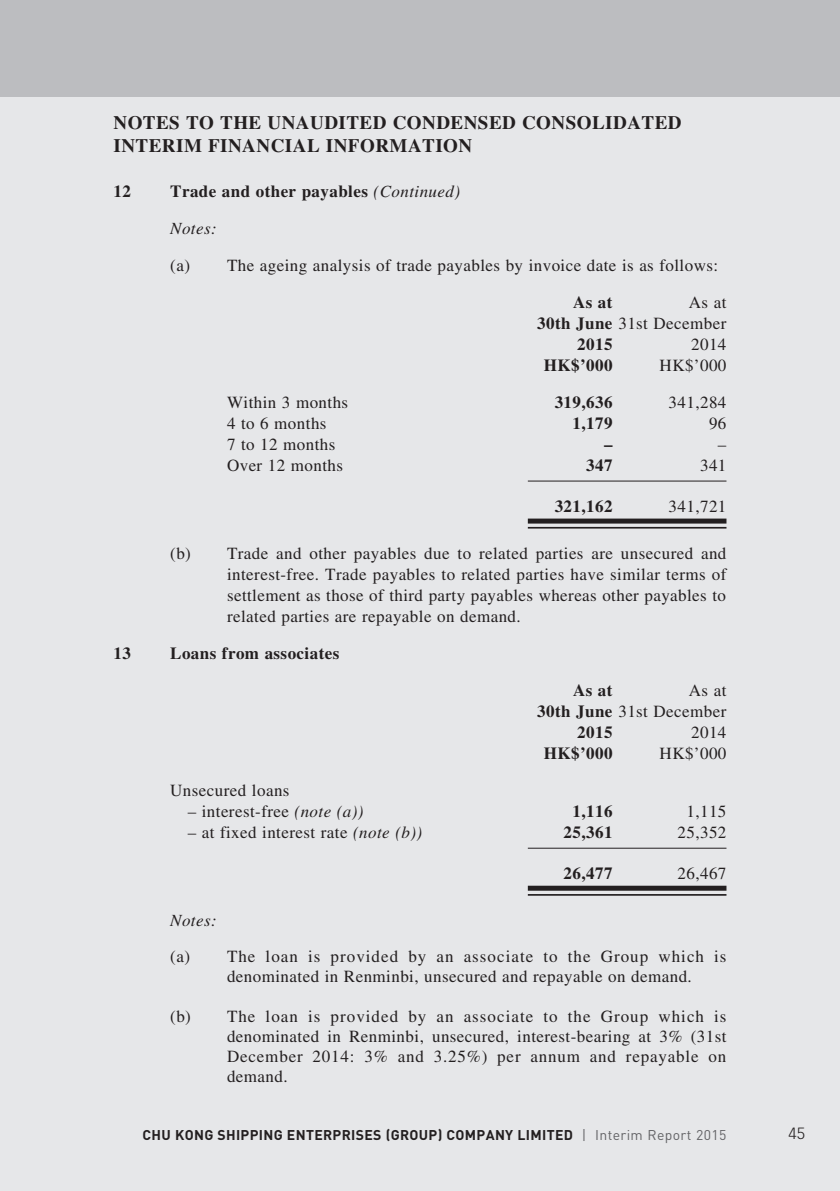
<style>
.page{position:relative;width:840px;height:1191px;background:#fff}
.page>*{position:absolute;margin:0;border:0;box-sizing:border-box;transform-origin:0 0}
.t1{font:700 19px/23px "Times LT Std";letter-spacing:.025em;color:#231f20}
.t2{font:17px/20px "Times LT Std";letter-spacing:.025em;color:#231f20;text-align:justify}
.t3{font:700 17px/37px "Times LT Std";letter-spacing:.025em;color:#231f20}
.t4{font:italic 17px "Times LT Std";letter-spacing:.025em;color:#231f20}
.t5{font:300 16px "Vectora LT Std";color:#231f20}
.t6{font:700 14px "DIN Pro";letter-spacing:.025em;color:#231f20}
.s1{font-weight:400;font-style:italic}
.s2{font-weight:700}
.s3{font-style:italic}
.s4{font-weight:400;color:#636366}
</style>
<div class="page">
<div style="left:0;top:0;width:839px;height:1191px;background:#e6e7e9"></div>
<div style="left:0;top:0;width:839px;height:97px;background:#bcbdc0"></div>
<hr style="left:527px;top:480px;width:199px;height:1px;background:#231f20">
<div style="left:527px;top:518px;width:199px;height:5px;background:#231f20"></div>
<hr style="left:527px;top:527px;width:199px;height:1px;background:#231f20">
<hr style="left:527px;top:847px;width:199px;height:1px;background:#231f20">
<div style="left:527px;top:885px;width:199px;height:5px;background:#231f20"></div>
<hr style="left:527px;top:894px;width:199px;height:1px;background:#231f20">
<p class="t1" style="left:113px;top:111px;width:569px">NOTES TO THE UNAUDITED CONDENSED CONSOLIDATED<br>INTERIM FINANCIAL INFORMATION</p>
<p class="t3" style="left:113px;top:172px;width:19px">12</p>
<p class="t3" style="left:170px;top:172px;width:291px">Trade and other payables <span class="s1">(Continued)<br>Notes:</span></p>
<p class="t2" style="left:170px;top:255px;width:549px">(a) The ageing analysis of trade payables by invoice date is as follows:</p>
<p class="t3" style="left:572px;top:283px;width:41px">As at</p>
<p class="t2" style="left:688px;top:292px;width:39px">As at</p>
<p class="t2" style="left:537px;top:313px;width:190px"><span class="s2">30th June</span> 31st December</p>
<p class="t3" style="left:577px;top:325px;width:37px">2015</p>
<p class="t2" style="left:690px;top:334px;width:37px">2014</p>
<p class="t3" style="left:543px;top:346px;width:70px">HK$’000</p>
<p class="t2" style="left:659px;top:355px;width:68px">HK$’000</p>
<p class="t2" style="left:227px;top:392px;width:123px">Within 3 months</p>
<p class="t3" style="left:554px;top:383px;width:59px">319,636</p>
<p class="t2" style="left:668px;top:392px;width:59px">341,284</p>
<p class="t2" style="left:227px;top:413px;width:101px">4 to 6 months</p>
<p class="t3" style="left:572px;top:404px;width:41px">1,179</p>
<p class="t2" style="left:708px;top:413px;width:19px">96</p>
<p class="t2" style="left:227px;top:434px;width:110px">7 to 12 months</p>
<p class="t3" style="left:603px;top:425px;width:10px">–</p>
<p class="t2" style="left:717px;top:434px;width:10px">–</p>
<p class="t2" style="left:227px;top:455px;width:117px">Over 12 months</p>
<p class="t3" style="left:586px;top:446px;width:28px">347</p>
<p class="t2" style="left:699px;top:455px;width:28px">341</p>
<p class="t3" style="left:554px;top:487px;width:59px">321,162</p>
<p class="t2" style="left:668px;top:496px;width:59px">341,721</p>
<p class="t2" style="left:227px;top:542px;width:500px;line-height:21px;text-indent:-57px">(b) Trade and other payables due to related parties are unsecured and interest-free. Trade payables to related parties have similar terms of settlement as those of third party payables whereas other payables to related parties are repayable on demand.</p>
<p class="t3" style="left:113px;top:634px;width:19px">13</p>
<p class="t3" style="left:170px;top:634px;width:170px">Loans from associates</p>
<p class="t3" style="left:572px;top:671px;width:41px">As at</p>
<p class="t2" style="left:688px;top:680px;width:39px">As at</p>
<p class="t2" style="left:537px;top:701px;width:190px"><span class="s2">30th June</span> 31st December</p>
<p class="t3" style="left:577px;top:713px;width:37px">2015</p>
<p class="t2" style="left:690px;top:722px;width:37px">2014</p>
<p class="t3" style="left:543px;top:734px;width:70px">HK$’000</p>
<p class="t2" style="left:659px;top:743px;width:68px">HK$’000</p>
<p class="t2" style="left:170px;top:780px;width:121px">Unsecured loans</p>
<p class="t2" style="left:188px;top:801px;width:177px">– interest-free <span class="s3">(note (a))</span></p>
<p class="t3" style="left:572px;top:792px;width:41px">1,116</p>
<p class="t2" style="left:686px;top:801px;width:41px">1,115</p>
<p class="t2" style="left:188px;top:822px;width:236px">– at fixed interest rate <span class="s3">(note (b))</span></p>
<p class="t3" style="left:563px;top:813px;width:50px">25,361</p>
<p class="t2" style="left:677px;top:822px;width:50px">25,352</p>
<p class="t3" style="left:563px;top:854px;width:50px">26,477</p>
<p class="t2" style="left:677px;top:863px;width:50px">26,467</p>
<p class="t4" style="left:170px;top:910px;width:48px">Notes:</p>
<p class="t2" style="left:227px;top:946px;width:501px;text-indent:-57px">(a) The loan is provided by an associate to the Group which is denominated in Renminbi, unsecured and repayable on demand.</p>
<p class="t2" style="left:227px;top:1006px;width:501px;text-indent:-57px">(b) The loan is provided by an associate to the Group which is denominated in Renminbi, unsecured, interest-bearing at 3% (31st December 2014: 3% and 3.25%) per annum and repayable on demand.</p>
<p class="t6" style="left:142px;top:1125px;width:585px">CHU KONG SHIPPING ENTERPRISES (GROUP) COMPANY LIMITED <span class="s4">| Interim Report 2015</span></p>
<p class="t5" style="left:787px;top:1124px;width:18px">45</p>
</div>
